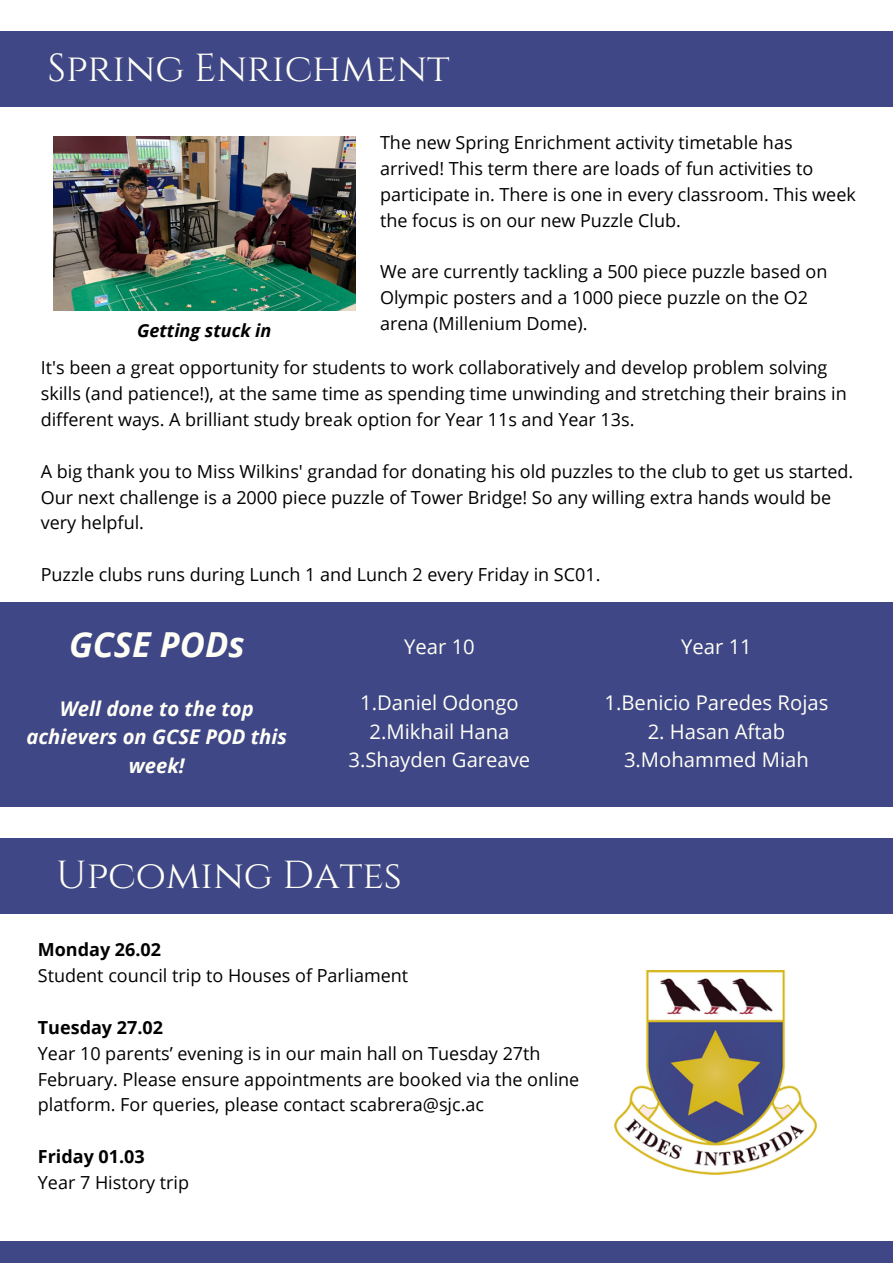
<style>
.page{position:relative;width:893px;height:1264px;background:#fff}
.page>*{position:absolute;margin:0;border:0;box-sizing:border-box;transform-origin:0 0}
.t1{font:39px "Cinzel";color:#fffff6}
.t2{font:italic 700 34.5px "Open Sans";color:#fffff6}
.t3{font:20.25px/28.2px "Open Sans";color:#fffff6;text-align:center}
.t4{font:italic 700 20.25px/28.2px "Open Sans";color:#fffff6;text-align:center}
.t5{font:18px/25.8px "Open Sans";color:#000}
.t6{font:700 18px "Open Sans";color:#000}
.t7{font:italic 700 18px "Open Sans";color:#000}
</style>
<div class="page">
<div style="left:0;top:1241px;width:892px;height:22px;background:#3f4786"></div>
<div style="left:0;top:31px;width:892px;height:76px;background:#3f4786"></div>
<div style="left:0;top:838px;width:892px;height:76px;background:#3f4786"></div>
<img style="left:614px;top:970px;width:202px;height:203px">
<div style="left:0;top:602px;width:892px;height:205px;background:#3f4786"></div>
<img style="left:53px;top:136px;width:302px;height:175px">
<h4 class="t1" style="left:47px;top:43px;width:404px">Spring Enrichment</h4>
<p class="t7" style="left:137px;top:317px;width:136px">Getting stuck in</p>
<p class="t5" style="left:380px;top:129px;width:477px">The new Spring Enrichment activity timetable has arrived! This term there are loads of fun activities to participate in. There is one in every classroom. This week the focus is on our new Puzzle Club.</p>
<h4 class="t5" style="left:380px;top:258px;width:449px">We are currently tackling a 500 piece puzzle based on<br>Olympic posters and a 1000 piece puzzle on the O2 arena (Millenium Dome).</h4>
<h4 class="t5" style="left:41px;top:354px;width:807px">It's been a great opportunity for students to work collaboratively and develop problem solving skills (and patience!), at the same time as spending time unwinding and stretching their brains in different ways. A brilliant study break option for Year 11s and Year 13s.</h4>
<h2 class="t5" style="left:41px;top:458px;width:814px">A big thank you to Miss Wilkins' grandad for donating his old puzzles to the club to get us started.</h2>
<h3 class="t5" style="left:41px;top:483px;width:792px">Our next challenge is a 2000 piece puzzle of Tower Bridge! So any willing extra hands would be very helpful.</h3>
<h1 class="t5" style="left:41px;top:561px;width:561px">Puzzle clubs runs during Lunch 1 and Lunch 2 every Friday in SC01.</h1>
<h5 class="t2" style="left:69px;top:620px;width:177px">GCSE PODs</h5>
<p class="t4" style="left:26px;top:694px;width:262px">Well done to the top achievers on GCSE POD this week!</p>
<p class="t3" style="left:404px;top:632px;width:72px">Year 10</p>
<p class="t3" style="left:348px;top:688px;width:183px">1.Daniel Odongo<br>2.Mikhail Hana<br>3.Shayden Gareave</p>
<p class="t3" style="left:681px;top:632px;width:72px">Year 11</p>
<p class="t3" style="left:604px;top:688px;width:225px">1.Benicio Paredes Rojas</p>
<p class="t3" style="left:624px;top:716px;width:186px">2. Hasan Aftab<br>3.Mohammed Miah</p>
<p class="t1" style="left:56px;top:850px;width:347px">Upcoming Dates</p>
<p class="t6" style="left:38px;top:936px;width:125px">Monday 26.02</p>
<p class="t5" style="left:38px;top:962px;width:372px">Student council trip to Houses of Parliament</p>
<p class="t6" style="left:38px;top:1014px;width:127px">Tuesday 27.02</p>
<p class="t5" style="left:38px;top:1039px;width:543px">Year 10 parents’ evening is in our main hall on Tuesday 27th<br>February. Please ensure appointments are booked via the online platform. For queries, please contact scabrera@sjc.ac</p>
<p class="t6" style="left:38px;top:1143px;width:108px">Friday 01.03</p>
<p class="t5" style="left:38px;top:1169px;width:153px">Year 7 History trip</p>
</div>
